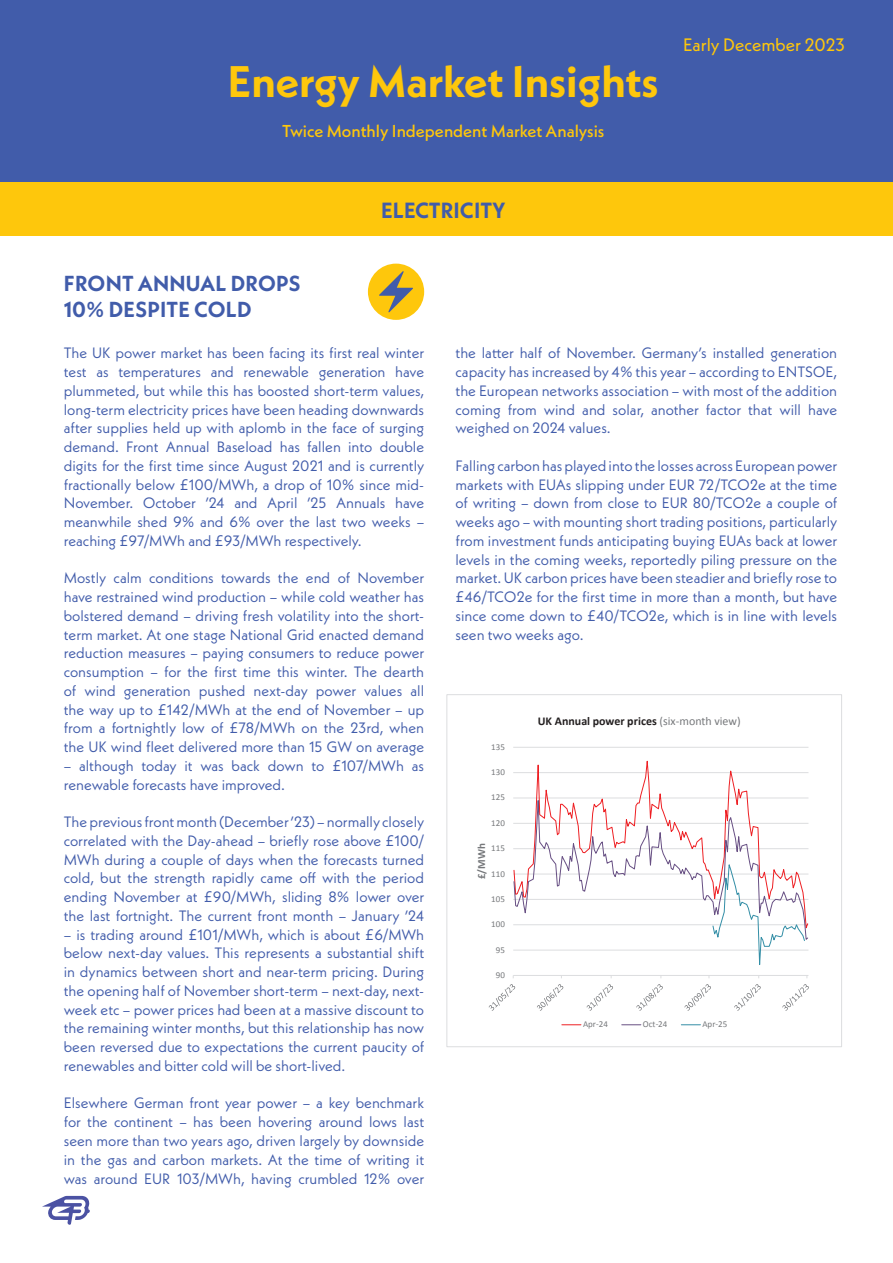
<style>
.page{position:relative;width:893px;height:1263px;background:#fff}
.page>*{position:absolute;margin:0;border:0;box-sizing:border-box;transform-origin:0 0}
.t1{font:700 44.1px "Neue Kabel";color:#fec70c}
.t2{font:700 21.9px "Neue Kabel";color:#415caa}
.t3{font:700 21.75px/26.1px "Neue Kabel";letter-spacing:.01em;color:#415caa}
.t4{font:18px "Neue Kabel";color:#fec70c}
.t5{font:500 17.25px "Neue Kabel";color:#fec70c}
.t6{font:15px/18.8px "Neue Kabel";color:#415caa;text-align:justify}
.t7{font:700 12px "Calibri";color:#231f20}
.t8{font:700 10.95px "Calibri";color:#76787b}
.t9{font:9px "Calibri";color:#76787b}
.s1{font-weight:400;color:#76787b}
</style>
<div class="page">
<div style="left:0;top:0;width:893px;height:182px;background:#415caa"></div>
<svg style="left:42px;top:1196px;width:48px;height:29px"></svg>
<div style="left:0;top:182px;width:893px;height:54px;background:#fec70c"></div>
<div style="left:368px;top:264px;width:56px;height:56px;background:#fec70c;border-radius:50%"></div>
<svg style="left:379px;top:271px;width:34px;height:41px"></svg>
<hr style="left:513px;top:950px;width:295px;height:1px;background:#dcdddf">
<hr style="left:513px;top:975px;width:295px;height:1px;background:#dcdddf">
<svg style="left:513px;top:747px;width:296px;height:32px"></svg>
<svg style="left:513px;top:779px;width:296px;height:146px"></svg>
<svg style="left:489px;top:984px;width:26px;height:27px"></svg>
<svg style="left:537px;top:984px;width:26px;height:27px"></svg>
<svg style="left:587px;top:984px;width:26px;height:27px"></svg>
<svg style="left:636px;top:984px;width:27px;height:27px"></svg>
<svg style="left:684px;top:860px;width:125px;height:151px"></svg>
<svg style="left:562px;top:1024px;width:19px;height:1px"></svg>
<svg style="left:622px;top:1024px;width:19px;height:1px"></svg>
<svg style="left:681px;top:1024px;width:19px;height:1px"></svg>
<div style="left:447px;top:694px;width:395px;height:353px;border:1px solid #dcdddf"></div>
<h1 class="t1" style="left:228px;top:53px;width:432px">Energy Market Insights</h1>
<p class="t5" style="left:282px;top:120px;width:324px">Twice Monthly Independent Market Analysis</p>
<h3 class="t3" style="left:64px;top:270px;width:238px">FRONT ANNUAL DROPS<br>10% DESPITE COLD</h3>
<h2 class="t2" style="left:381px;top:196px;width:126px">ELECTRICITY</h2>
<p class="t4" style="left:683px;top:34px;width:164px">Early December 2023</p>
<p class="t6" style="left:64px;top:344px;width:362px">The UK power market has been facing its first real winter test as temperatures and renewable generation have plummeted, but while this has boosted short-term values, long-term electricity prices have been heading downwards after supplies held up with aplomb in the face of surging demand. Front Annual Baseload has fallen into double digits for the first time since August 2021 and is currently fractionally below £100/MWh, a drop of 10% since mid-November. October ’24 and April ’25 Annuals have meanwhile shed 9% and 6% over the last two weeks – reaching £97/MWh and £93/MWh respectively.</p>
<p class="t6" style="left:64px;top:569px;width:362px">Mostly calm conditions towards the end of November have restrained wind production – while cold weather has bolstered demand – driving fresh volatility into the short&shy;term market. At one stage National Grid enacted demand reduction measures – paying consumers to reduce power consumption – for the first time this winter. The dearth of wind generation pushed next-day power values all the way up to £142/MWh at the end of November – up from a fortnightly low of £78/MWh on the 23rd, when the UK wind fleet delivered more than 15 GW on average</p>
<p class="t6" style="left:64px;top:756px;width:362px">– although today it was back down to £107/MWh as renewable forecasts have improved.</p>
<p class="t6" style="left:64px;top:812px;width:362px">The previous front month (December ’23) – normally closely correlated with the Day-ahead – briefly rose above £100/ MWh during a couple of days when the forecasts turned cold, but the strength rapidly came off with the period ending November at £90/MWh, sliding 8% lower over the last fortnight. The current front month – January ’24</p>
<p class="t6" style="left:64px;top:925px;width:362px">– is trading around £101/MWh, which is about £6/MWh below next-day values. This represents a substantial shift in dynamics between short and near-term pricing. During the opening half of November short-term – next-day, next&shy;week etc – power prices had been at a massive discount to the remaining winter months, but this relationship has now been reversed due to expectations the current paucity of renewables and bitter cold will be short-lived.</p>
<p class="t6" style="left:64px;top:1094px;width:362px">Elsewhere German front year power – a key benchmark for the continent – has been hovering around lows last seen more than two years ago, driven largely by downside in the gas and carbon markets. At the time of writing it was around EUR 103/MWh, having crumbled 12% over</p>
<p class="t6" style="left:455px;top:344px;width:383px">the latter half of November. Germany’s installed generation capacity has increased by 4% this year – according to ENTSOE, the European networks association – with most of the addition coming from wind and solar, another factor that will have weighed on 2024 values.</p>
<p class="t6" style="left:455px;top:456px;width:383px">Falling carbon has played into the losses across European power markets with EUAs slipping under EUR 72/TCO2e at the time of writing – down from close to EUR 80/TCO2e a couple of weeks ago – with mounting short trading positions, particularly from investment funds anticipating buying EUAs back at lower levels in the coming weeks, reportedly piling pressure on the market. UK carbon prices have been steadier and briefly rose to £46/TCO2e for the first time in more than a month, but have since come down to £40/TCO2e, which is in line with levels seen two weeks ago.</p>
<p class="t9" style="left:491px;top:741px;width:15px">135</p>
<p class="t9" style="left:491px;top:766px;width:15px">130</p>
<p class="t9" style="left:491px;top:792px;width:15px">125</p>
<p class="t9" style="left:491px;top:817px;width:15px">120</p>
<p class="t8" style="left:475px;top:879px;width:37px;rotate:-90deg">£/MWh</p>
<p class="t9" style="left:491px;top:842px;width:15px">115</p>
<p class="t9" style="left:491px;top:868px;width:15px">110</p>
<p class="t9" style="left:491px;top:893px;width:15px">105</p>
<p class="t9" style="left:491px;top:919px;width:15px">100</p>
<p class="t9" style="left:496px;top:944px;width:11px">95</p>
<p class="t9" style="left:496px;top:969px;width:11px">90</p>
<p class="t7" style="left:538px;top:714px;width:204px">UK Annual power prices <span class="s1">(six-month view)</span></p>
<p class="t9" style="left:583px;top:1019px;width:26px">Apr-24</p>
<p class="t9" style="left:643px;top:1019px;width:26px">Oct-24</p>
<p class="t9" style="left:702px;top:1019px;width:26px">Apr-25</p>
</div>
